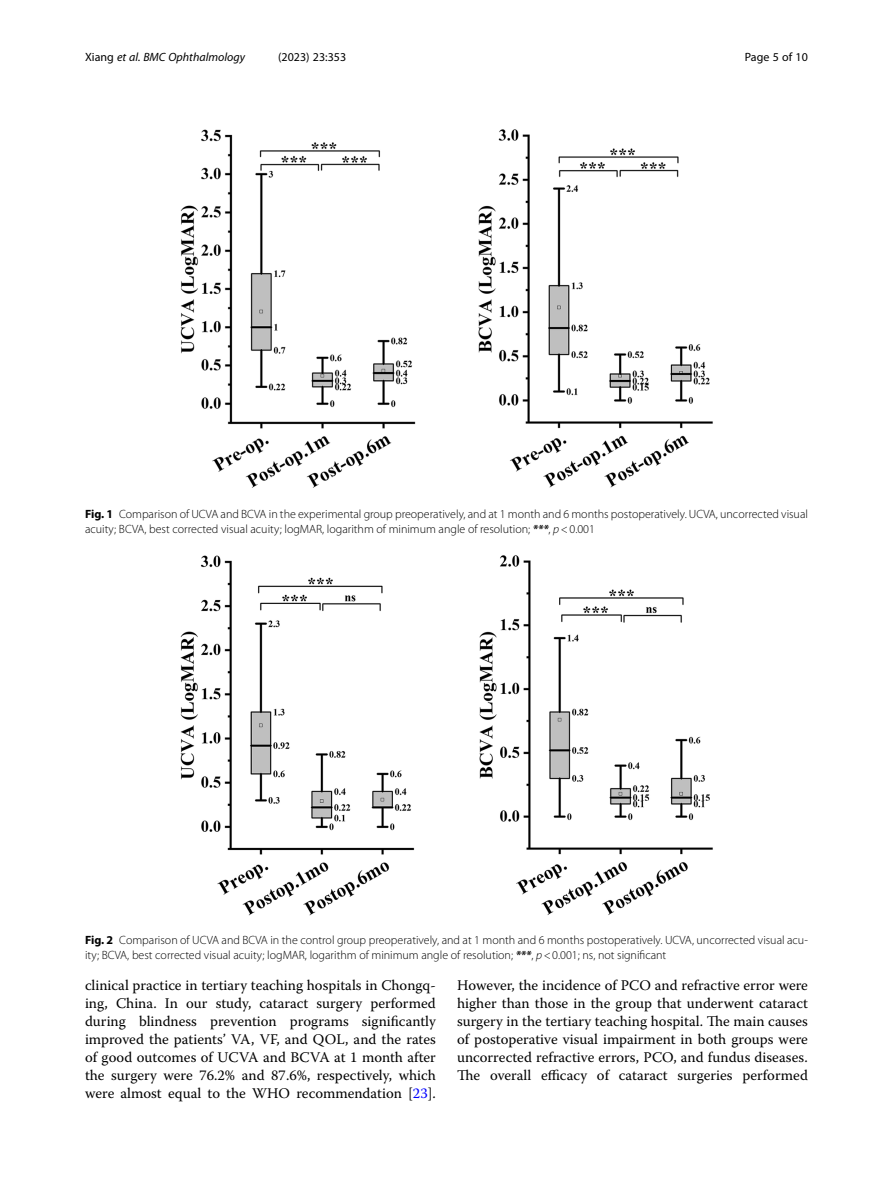
<style>
.page{position:relative;width:893px;height:1191px;background:#fff}
.page>*{position:absolute;margin:0;border:0;box-sizing:border-box;transform-origin:0 0}
.Body_Text{font:14.7px/18px "Warnock Pro";color:#000;text-align:justify}
.Figure_Caption{font:300 12px/15px "Myriad Pro";color:#000}
.t1{font:italic 12px "Myriad Pro";color:#000}
.t2{font:12px "Myriad Pro";color:#000}
.s1{font-style:normal}
.s2{font-weight:700}
.s3{font-weight:600;font-style:italic}
.s4{font-style:italic}
.s5{color:#00f}
</style>
<div class="page">
<img style="left:180px;top:555px;width:533px;height:361px">
<img style="left:180px;top:129px;width:533px;height:359px">
<p class="t1" style="left:85px;top:50px;width:161px"><span class="s1">Xiang</span> et al. BMC Ophthalmology</p>
<p class="t2" style="left:278px;top:50px;width:70px">(2023) 23:353</p>
<p class="t2" style="left:745px;top:50px;width:65px">Page 5 of 10</p>
<p class="Figure_Caption" style="left:85px;top:506px;width:724px"><span class="s2">Fig. 1</span> Comparison of UCVA and BCVA in the experimental group preoperatively, and at 1 month and 6 months postoperatively. UCVA, uncorrected visual acuity; BCVA, best corrected visual acuity; logMAR, logarithm of minimum angle of resolution; <span class="s3">***</span>, <span class="s4">p</span>&lt;0.001</p>
<p class="Figure_Caption" style="left:85px;top:933px;width:724px"><span class="s2">Fig. 2</span> Comparison of UCVA and BCVA in the control group preoperatively, and at 1 month and 6 months postoperatively. UCVA, uncorrected visual acu&shy;ity; BCVA, best corrected visual acuity; logMAR, logarithm of minimum angle of resolution; <span class="s3">***</span>, <span class="s4">p</span>&lt;0.001; ns, not significant</p>
<p class="Body_Text" style="left:85px;top:976px;width:352px">clinical practice in tertiary teaching hospitals in Chongq&shy;ing, China. In our study, cataract surgery performed during blindness prevention programs significantly improved the patients’ VA, VF, and QOL, and the rates of good outcomes of UCVA and BCVA at 1 month after the surgery were 76.2% and 87.6%, respectively, which were almost equal to the WHO recommendation [<span class="s5">23</span>].</p>
<p class="Body_Text" style="left:457px;top:976px;width:352px">However, the incidence of PCO and refractive error were higher than those in the group that underwent cataract surgery in the tertiary teaching hospital. The main causes of postoperative visual impairment in both groups were uncorrected refractive errors, PCO, and fundus diseases.<br>The overall efficacy of cataract surgeries performed</p>
</div>
